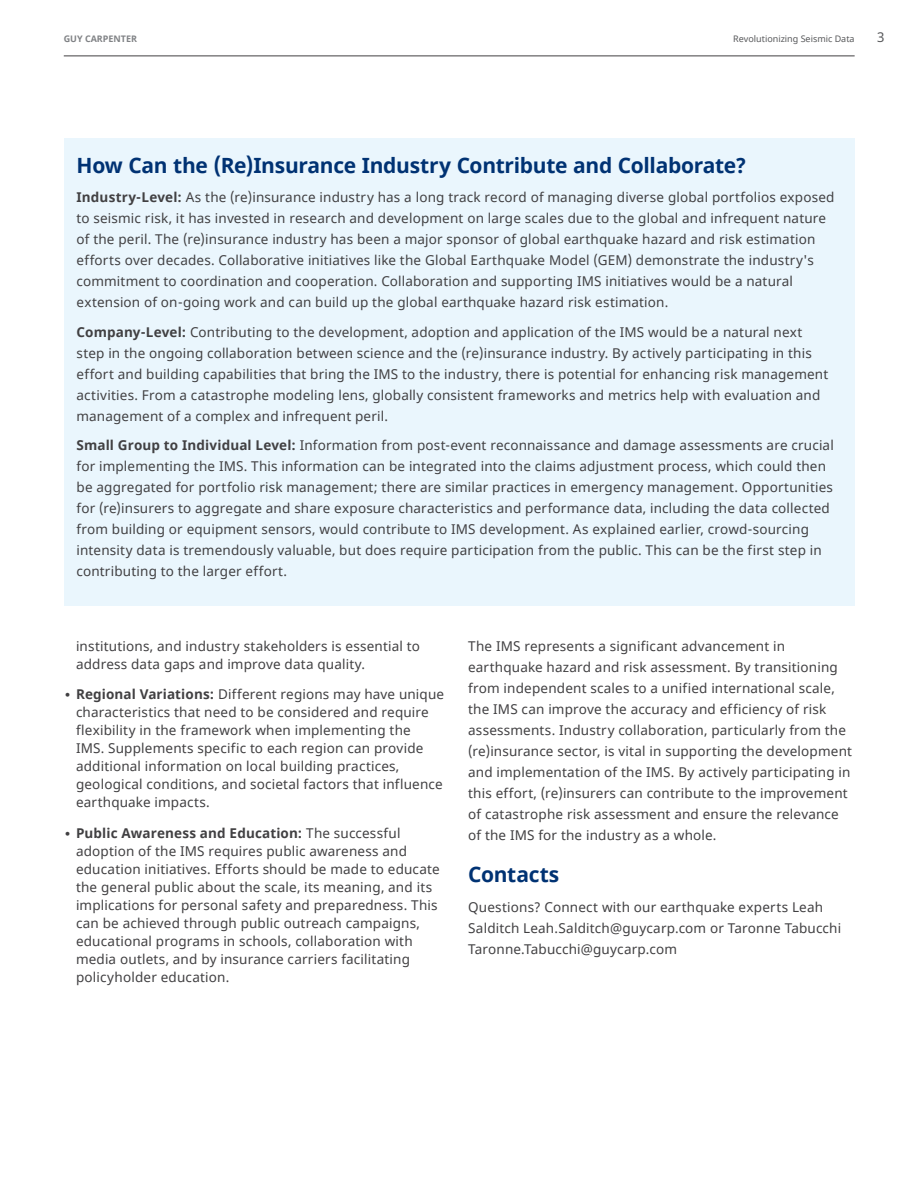
<style>
.page{position:relative;width:918px;height:1188px;background:#fff}
.page>*{position:absolute;margin:0;border:0;box-sizing:border-box;transform-origin:0 0}
.t1{font:700 21px "Noto Sans";letter-spacing:-.015em;color:#003273}
.t2{font:13.5px/21px "Noto Sans";letter-spacing:.015em;color:#414042}
.t3{font:13.5px "Noto Sans";color:#58595b}
.t4{font:9px "Noto Sans";color:#58595b}
.t5{font:700 9px "Noto Sans";color:#808285}
.s1{font-weight:700}
.s2{font-family:"Slate Pro";font-weight:700}
</style>
<div class="page">
<hr style="left:64px;top:56px;width:791px;height:1px;background:#414042">
<div style="left:64px;top:138px;width:790px;height:468px;background:#eaf6fd"></div>
<p class="t5" style="left:64px;top:32px;width:75px">GUY CARPENTER</p>
<p class="t4" style="left:733px;top:33px;width:123px">Revolutionizing Seismic Data</p>
<p class="t3" style="left:877px;top:28px;width:9px">3</p>
<h1 class="t1" style="left:77px;top:150px;width:672px">How Can the (Re)Insurance Industry Contribute and Collaborate?</h1>
<p class="t2" style="left:77px;top:187px;width:760px"><span class="s1">Industry-Level:</span> As the (re)insurance industry has a long track record of managing diverse global portfolios exposed to seismic risk, it has invested in research and development on large scales due to the global and infrequent nature of the peril. The (re)insurance industry has been a major sponsor of global earthquake hazard and risk estimation efforts over decades. Collaborative initiatives like the Global Earthquake Model (GEM) demonstrate the industry's commitment to coordination and cooperation. Collaboration and supporting IMS initiatives would be a natural extension of on-going work and can build up the global earthquake hazard risk estimation.</p>
<p class="t2" style="left:77px;top:322px;width:753px"><span class="s1">Company-Level:</span> Contributing to the development, adoption and application of the IMS would be a natural next step in the ongoing collaboration between science and the (re)insurance industry. By actively participating in this effort and building capabilities that bring the IMS to the industry, there is potential for enhancing risk management activities. From a catastrophe modeling lens, globally consistent frameworks and metrics help with evaluation and management of a complex and infrequent peril.</p>
<p class="t2" style="left:77px;top:435px;width:759px"><span class="s1">Small Group to Individual Level:</span> Information from post-event reconnaissance and damage assessments are crucial for implementing the IMS. This information can be integrated into the claims adjustment process, which could then be aggregated for portfolio risk management; there are similar practices in emergency management. Opportunities for (re)insurers to aggregate and share exposure characteristics and performance data, including the data collected from building or equipment sensors, would contribute to IMS development. As explained earlier, crowd-sourcing intensity data is tremendously valuable, but does require participation from the public. This can be the first step in contributing to the larger effort.</p>
<p class="t2" style="left:76px;top:637px;width:345px;line-height:18px">institutions, and industry stakeholders is essential to address data gaps and improve data quality.</p>
<p class="t2" style="left:76px;top:686px;width:370px;line-height:18px;text-indent:-12px"><span class="s2">•</span> <span class="s1">Regional Variations:</span> Different regions may have unique characteristics that need to be considered and require flexibility in the framework when implementing the<br>IMS. Supplements specific to each region can provide additional information on local building practices, geological conditions, and societal factors that influence earthquake impacts.</p>
<p class="t2" style="left:76px;top:825px;width:365px;line-height:18px;text-indent:-12px"><span class="s2">•</span> <span class="s1">Public Awareness and Education:</span> The successful adoption of the IMS requires public awareness and education initiatives. Efforts should be made to educate the general public about the scale, its meaning, and its implications for personal safety and preparedness. This can be achieved through public outreach campaigns, educational programs in schools, collaboration with media outlets, and by insurance carriers facilitating policyholder education.</p>
<p class="t2" style="left:468px;top:636px;width:385px">The IMS represents a significant advancement in earthquake hazard and risk assessment. By transitioning from independent scales to a unified international scale, the IMS can improve the accuracy and efficiency of risk assessments. Industry collaboration, particularly from the (re)insurance sector, is vital in supporting the development and implementation of the IMS. By actively participating in this effort, (re)insurers can contribute to the improvement of catastrophe risk assessment and ensure the relevance of the IMS for the industry as a whole.</p>
<h1 class="t1" style="left:468px;top:860px;width:92px">Contacts</h1>
<p class="t2" style="left:468px;top:897px;width:375px">Questions? Connect with our earthquake experts Leah<br>Salditch Leah.Salditch@guycarp.com or Taronne Tabucchi<br>Taronne.Tabucchi@guycarp.com</p>
</div>
